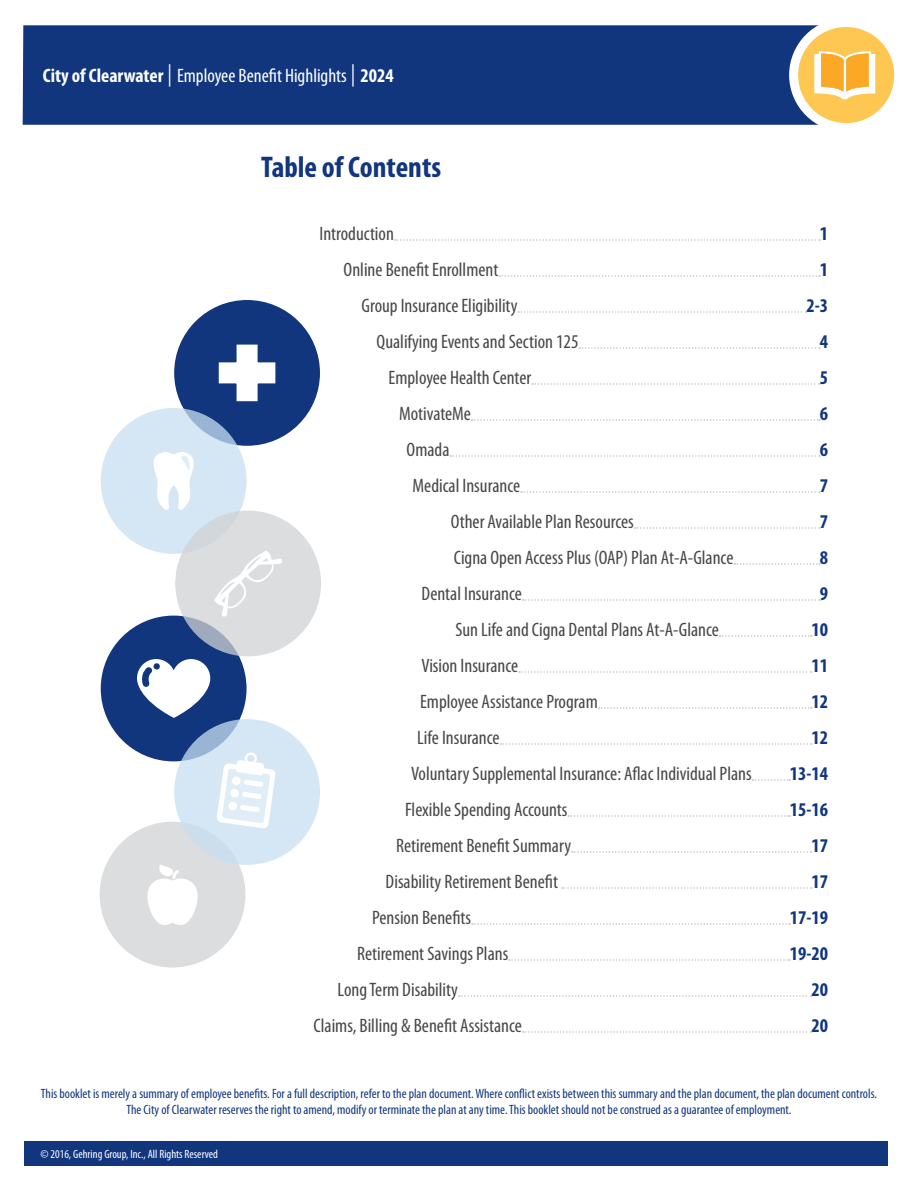
<style>
.page{position:relative;width:918px;height:1188px;background:#fff}
.page>*{position:absolute;margin:0;border:0;box-sizing:border-box;transform-origin:0 0}
.TOC_-_1_-_Header{font:700 condensed 30px "Myriad Pro";color:#11367e}
.t1{font:condensed 19.5px "Myriad Pro";color:#464748}
.t2{font:700 condensed 19.5px "Myriad Pro";color:#11367e}
.t3{font:condensed 19.5px "Myriad Pro";color:#fff}
.Body_-_Disclaimer{font:condensed 13.5px/16.2px "Myriad Pro";color:#11367e;text-align:center}
.t4{font:condensed 12px "Myriad Pro";color:#fff}
.s1{font-weight:700}
.s2{font-size:22.35px}
</style>
<div class="page">
<div style="left:23px;top:25px;width:795px;height:100px;background:#11367e"></div>
<svg style="left:794px;top:23px;width:105px;height:105px;background:#fecf6d"></svg>
<div style="left:789px;top:18px;width:114px;height:114px;border:9px solid #fff;border-radius:50%"></div>
<div style="left:24px;top:1141px;width:864px;height:25px;background:#11367e"></div>
<svg style="left:814px;top:51px;width:61px;height:48px"></svg>
<svg style="left:395px;top:239px;width:425px;height:2px"></svg>
<svg style="left:499px;top:275px;width:321px;height:2px"></svg>
<svg style="left:518px;top:311px;width:289px;height:2px"></svg>
<svg style="left:579px;top:347px;width:241px;height:2px"></svg>
<svg style="left:532px;top:383px;width:288px;height:2px"></svg>
<svg style="left:472px;top:419px;width:348px;height:2px"></svg>
<svg style="left:450px;top:455px;width:370px;height:2px"></svg>
<svg style="left:521px;top:491px;width:299px;height:2px"></svg>
<svg style="left:635px;top:527px;width:185px;height:2px"></svg>
<svg style="left:734px;top:563px;width:86px;height:2px"></svg>
<svg style="left:523px;top:599px;width:297px;height:2px"></svg>
<svg style="left:720px;top:635px;width:92px;height:2px"></svg>
<svg style="left:519px;top:671px;width:293px;height:2px"></svg>
<svg style="left:599px;top:707px;width:213px;height:2px"></svg>
<svg style="left:500px;top:743px;width:312px;height:2px"></svg>
<svg style="left:752px;top:779px;width:38px;height:2px"></svg>
<svg style="left:568px;top:815px;width:222px;height:2px"></svg>
<svg style="left:572px;top:851px;width:240px;height:2px"></svg>
<svg style="left:562px;top:887px;width:250px;height:2px"></svg>
<svg style="left:472px;top:923px;width:318px;height:2px"></svg>
<svg style="left:509px;top:959px;width:281px;height:2px"></svg>
<svg style="left:459px;top:995px;width:353px;height:2px"></svg>
<svg style="left:523px;top:1031px;width:289px;height:2px"></svg>
<div style="left:174px;top:300px;width:146px;height:146px;background:#11367e;border-radius:50%"></div>
<svg style="left:218px;top:344px;width:58px;height:58px"></svg>
<div style="left:101px;top:408px;width:146px;height:146px;background:#d5e7f5;border-radius:50%"></div>
<svg style="left:153px;top:452px;width:41px;height:58px"></svg>
<div style="left:100px;top:822px;width:145px;height:146px;background:#dcddde;border-radius:50%"></div>
<svg style="left:147px;top:864px;width:51px;height:61px"></svg>
<div style="left:101px;top:616px;width:146px;height:145px;background:#11367e;border-radius:50%"></div>
<svg style="left:137px;top:659px;width:73px;height:59px"></svg>
<svg style="left:174px;top:719px;width:146px;height:146px;background:#cfe2f1"></svg>
<svg style="left:216px;top:752px;width:60px;height:77px"></svg>
<svg style="left:175px;top:511px;width:146px;height:145px;background:#d7d9db"></svg>
<svg style="left:214px;top:550px;width:69px;height:67px"></svg>
<p class="t3" style="left:43px;top:65px;width:352px"><span class="s1">City of Clearwater</span> <span class="s2">|</span> Employee Benefit Highlights <span class="s2">|</span> <span class="s1">2024</span></p>
<p class="TOC_-_1_-_Header" style="left:261px;top:150px;width:181px">Table of Contents</p>
<p class="t1" style="left:320px;top:223px;width:76px">Introduction</p>
<p class="t2" style="left:820px;top:223px;width:10px">1</p>
<p class="t1" style="left:344px;top:259px;width:156px">Online Benefit Enrollment</p>
<p class="t2" style="left:820px;top:259px;width:10px">1</p>
<p class="t1" style="left:362px;top:295px;width:157px">Group Insurance Eligibility</p>
<p class="t2" style="left:806px;top:295px;width:23px">2-3</p>
<p class="t1" style="left:377px;top:331px;width:203px">Qualifying Events and Section 125</p>
<p class="t2" style="left:820px;top:331px;width:10px">4</p>
<p class="t1" style="left:389px;top:367px;width:144px">Employee Health Center</p>
<p class="t2" style="left:820px;top:367px;width:10px">5</p>
<p class="t1" style="left:399px;top:403px;width:73px">MotivateMe</p>
<p class="t2" style="left:820px;top:403px;width:10px">6</p>
<p class="t1" style="left:407px;top:439px;width:44px">Omada</p>
<p class="t2" style="left:820px;top:439px;width:10px">6</p>
<p class="t1" style="left:413px;top:475px;width:109px">Medical Insurance</p>
<p class="t2" style="left:820px;top:475px;width:10px">7</p>
<p class="t1" style="left:451px;top:511px;width:184px">Other Available Plan Resources</p>
<p class="t2" style="left:820px;top:511px;width:10px">7</p>
<p class="t1" style="left:454px;top:547px;width:281px">Cigna Open Access Plus (OAP) Plan At-A-Glance</p>
<p class="t2" style="left:820px;top:547px;width:10px">8</p>
<p class="t1" style="left:422px;top:583px;width:102px">Dental Insurance</p>
<p class="t2" style="left:820px;top:583px;width:10px">9</p>
<p class="t1" style="left:455px;top:619px;width:265px">Sun Life and Cigna Dental Plans At-A-Glance</p>
<p class="t2" style="left:812px;top:619px;width:18px">10</p>
<p class="t1" style="left:422px;top:655px;width:98px">Vision Insurance</p>
<p class="t2" style="left:812px;top:655px;width:18px">11</p>
<p class="t1" style="left:420px;top:691px;width:179px">Employee Assistance Program</p>
<p class="t2" style="left:812px;top:691px;width:18px">12</p>
<p class="t1" style="left:417px;top:727px;width:84px">Life Insurance</p>
<p class="t2" style="left:812px;top:727px;width:18px">12</p>
<p class="t1" style="left:411px;top:763px;width:342px">Voluntary Supplemental Insurance: Aflac Individual Plans</p>
<p class="t2" style="left:790px;top:763px;width:40px">13-14</p>
<p class="t1" style="left:405px;top:799px;width:164px">Flexible Spending Accounts</p>
<p class="t2" style="left:790px;top:799px;width:40px">15-16</p>
<p class="t1" style="left:396px;top:835px;width:177px">Retirement Benefit Summary</p>
<p class="t2" style="left:812px;top:835px;width:18px">17</p>
<p class="t1" style="left:386px;top:871px;width:174px">Disability Retirement Benefit</p>
<p class="t2" style="left:812px;top:871px;width:18px">17</p>
<p class="t1" style="left:372px;top:907px;width:100px">Pension Benefits</p>
<p class="t2" style="left:790px;top:907px;width:40px">17-19</p>
<p class="t1" style="left:357px;top:943px;width:153px">Retirement Savings Plans</p>
<p class="t2" style="left:790px;top:943px;width:40px">19-20</p>
<p class="t1" style="left:338px;top:979px;width:122px">Long Term Disability</p>
<p class="t2" style="left:812px;top:979px;width:18px">20</p>
<p class="t1" style="left:314px;top:1015px;width:210px">Claims, Billing &amp; Benefit Assistance</p>
<p class="t2" style="left:812px;top:1015px;width:18px">20</p>
<p class="Body_-_Disclaimer" style="left:41px;top:1085px;width:838px">This booklet is merely a summary of employee benefits. For a full description, refer to the plan document. Where conflict exists between this summary and the plan document, the plan document controls.<br>The City of Clearwater reserves the right to amend, modify or terminate the plan at any time. This booklet should not be construed as a guarantee of employment.</p>
<p class="t4" style="left:40px;top:1148px;width:179px">© 2016, Gehring Group, Inc., All Rights Reserved</p>
</div>
